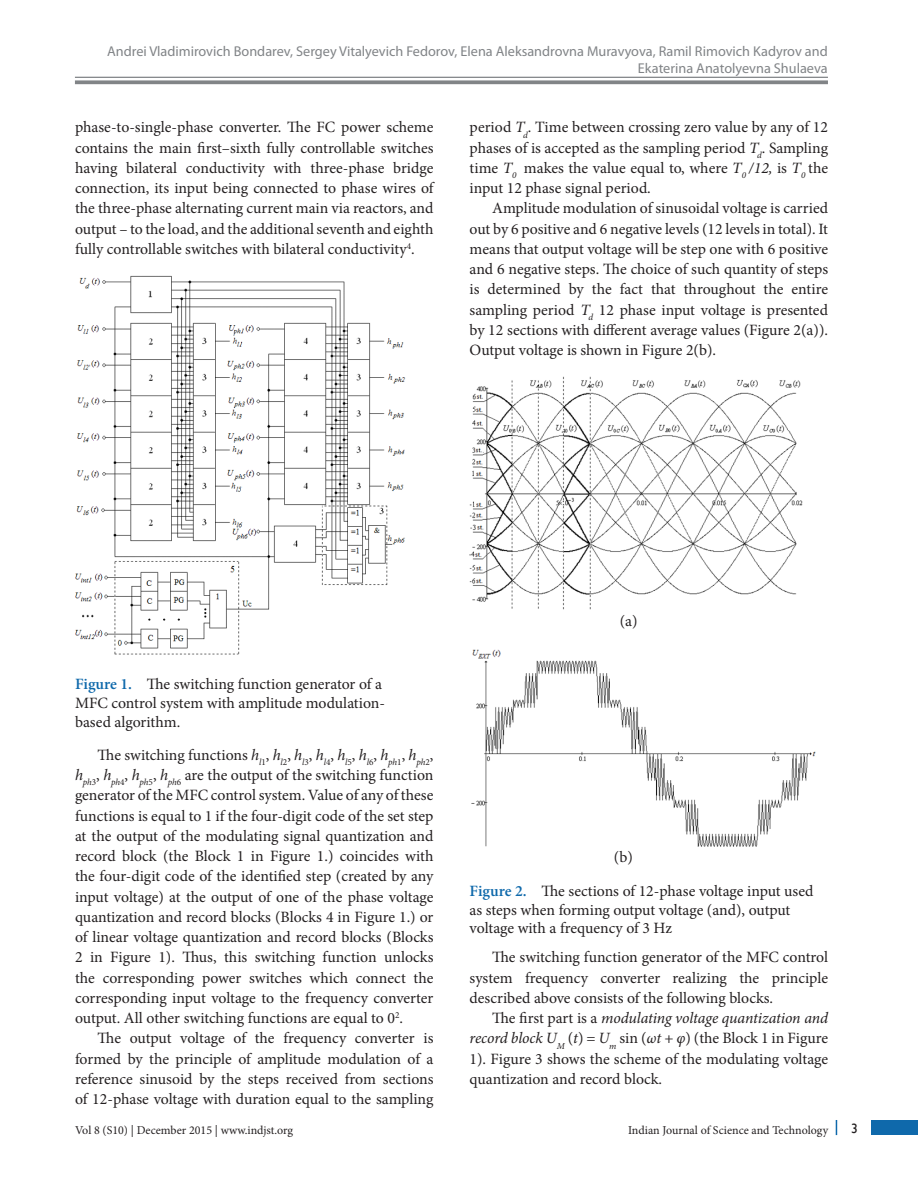
<style>
.page{position:relative;width:918px;height:1188px;background:#fff}
.page>*{position:absolute;margin:0;border:0;box-sizing:border-box;transform-origin:0 0}
.Body_Text_Ind_F{font:15.75px/20.2px "Minion Pro";letter-spacing:-.005em;color:#231f20;text-align:justify}
.Body_Text{font:15.75px/20.2px "Minion Pro";color:#231f20;text-align:justify}
.t1{font:14.25px/17.1px "Myriad Pro";color:#818487;text-align:right}
.t2{font:13.5px "Gill Sans";color:#231f20}
.t3{font:12px "Minion Pro";color:#231f20}
.s1{font-style:italic}
.s2{font-weight:600;color:#0f69ab}
</style>
<div class="page">
<hr style="left:75px;top:77px;width:753px;height:1px;background:#818487">
<svg style="left:75px;top:80px;width:753px;height:4px;background:#8e9194"></svg>
<div style="left:872px;top:1120px;width:46px;height:15px;background:#0f69ab"></div>
<svg style="left:836px;top:1120px;width:1px;height:15px"></svg>
<img style="left:75px;top:275px;width:331px;height:380px">
<img style="left:470px;top:376px;width:332px;height:234px">
<img style="left:471px;top:649px;width:345px;height:198px">
<p class="t1" style="left:107px;top:43px;width:722px">Andrei Vladimirovich Bondarev, Sergey Vitalyevich Fedorov, Elena Aleksandrovna Muravyova, Ramil Rimovich Kadyrov and<br>Ekaterina Anatolyevna Shulaeva</p>
<p class="Body_Text" style="left:75px;top:117px;width:360px">phase-to-single-phase converter. The FC power scheme contains the main first–sixth fully controllable switches having bilateral conductivity with three-phase bridge connection, its input being connected to phase wires of the three-phase alternating current main via reactors, and output – to the load, and the additional seventh and eighth fully controllable switches with bilateral conductivity<sup>4</sup>.</p>
<p class="Body_Text_Ind_F" style="left:470px;top:117px;width:360px">period <span class="s1">T</span><sub>d</sub>. Time between crossing zero value by any of 12 phases of is accepted as the sampling period <span class="s1">T</span><sub>d</sub>. Sampling time <span class="s1">T</span><sub>0</sub> makes the value equal to, where <span class="s1">T</span><sub>0</sub> <span class="s1">/12,</span> is <span class="s1">T</span><sub>0</sub> the input 12 phase signal period.</p>
<p class="Body_Text_Ind_F" style="left:470px;top:198px;width:360px;text-indent:23px">Amplitude modulation of sinusoidal voltage is carried out by 6 positive and 6 negative levels (12 levels in total). It means that output voltage will be step one with 6 positive and 6 negative steps. The choice of such quantity of steps is determined by the fact that throughout the entire sampling period <span class="s1">T</span><sub>d</sub> 12 phase input voltage is presented by 12 sections with different average values (Figure 2(a)).<br>Output voltage is shown in Figure 2(b).</p>
<p class="Body_Text_Ind_F" style="left:75px;top:675px;width:312px;line-height:18.9px;text-align:left"><span class="s2">Figure 1.</span> The switching function generator of a<br>MFC control system with amplitude modulation&shy;based algorithm.</p>
<p class="Body_Text_Ind_F" style="left:75px;top:745px;width:360px;text-indent:23px">The switching functions <span class="s1">h</span><sub>l</sub><sub>1</sub>, <span class="s1">h</span><sub>l</sub><sub>2</sub>, <span class="s1">h</span><sub>l</sub><sub>3</sub>, <span class="s1">h</span><sub>l</sub><sub>4</sub>, <span class="s1">h</span><sub>l</sub><sub>5</sub>, <span class="s1">h</span><sub>l</sub><sub>6</sub>, <span class="s1">h</span><sub>ph</sub><sub>1</sub>, <span class="s1">h</span><sub>ph</sub><sub>2</sub>, <span class="s1">h</span><sub>ph</sub><sub>3</sub>, <span class="s1">h</span><sub>ph</sub><sub>4</sub>, <span class="s1">h</span><sub>ph</sub><sub>5</sub>, <span class="s1">h</span><sub>ph</sub><sub>6</sub> are the output of the switching function generator of the MFC control system. Value of any of these functions is equal to 1 if the four-digit code of the set step at the output of the modulating signal quantization and record block (the Block 1 in Figure 1.) coincides with the four-digit code of the identified step (created by any input voltage) at the output of one of the phase voltage quantization and record blocks (Blocks 4 in Figure 1.) or of linear voltage quantization and record blocks (Blocks 2 in Figure 1). Thus, this switching function unlocks the corresponding power switches which connect the corresponding input voltage to the frequency converter output. All other switching functions are equal to 0<sup>2</sup>.</p>
<p class="Body_Text_Ind_F" style="left:75px;top:1028px;width:360px;text-indent:23px">The output voltage of the frequency converter is formed by the principle of amplitude modulation of a reference sinusoid by the steps received from sections of 12-phase voltage with duration equal to the sampling</p>
<p class="Body_Text_Ind_F" style="left:620px;top:611px;width:19px">(a)</p>
<p class="Body_Text_Ind_F" style="left:614px;top:847px;width:20px">(b)</p>
<p class="Body_Text_Ind_F" style="left:470px;top:881px;width:346px;line-height:18.9px;text-align:left"><span class="s2">Figure 2.</span> The sections of 12-phase voltage input used as steps when forming output voltage (and), output voltage with a frequency of 3 Hz</p>
<p class="Body_Text_Ind_F" style="left:470px;top:947px;width:360px;text-indent:23px">The switching function generator of the MFC control system frequency converter realizing the principle described above consists of the following blocks.</p>
<p class="Body_Text_Ind_F" style="left:470px;top:1008px;width:360px;text-indent:23px">The first part is a <span class="s1">modulating voltage quantization and record block U</span><sub>M</sub> (<span class="s1">t</span>) = <span class="s1">U</span><sub>m</sub> sin (<span class="s1">ωt</span> + <span class="s1">φ</span>) (the Block 1 in Figure 1). Figure 3 shows the scheme of the modulating voltage quantization and record block.</p>
<p class="t3" style="left:75px;top:1122px;width:220px">Vol 8 (S10) | December 2015 | www.indjst.org</p>
<p class="t3" style="left:628px;top:1123px;width:202px">Indian Journal of Science and Technology</p>
<p class="t2" style="left:851px;top:1120px;width:8px">3</p>
</div>
